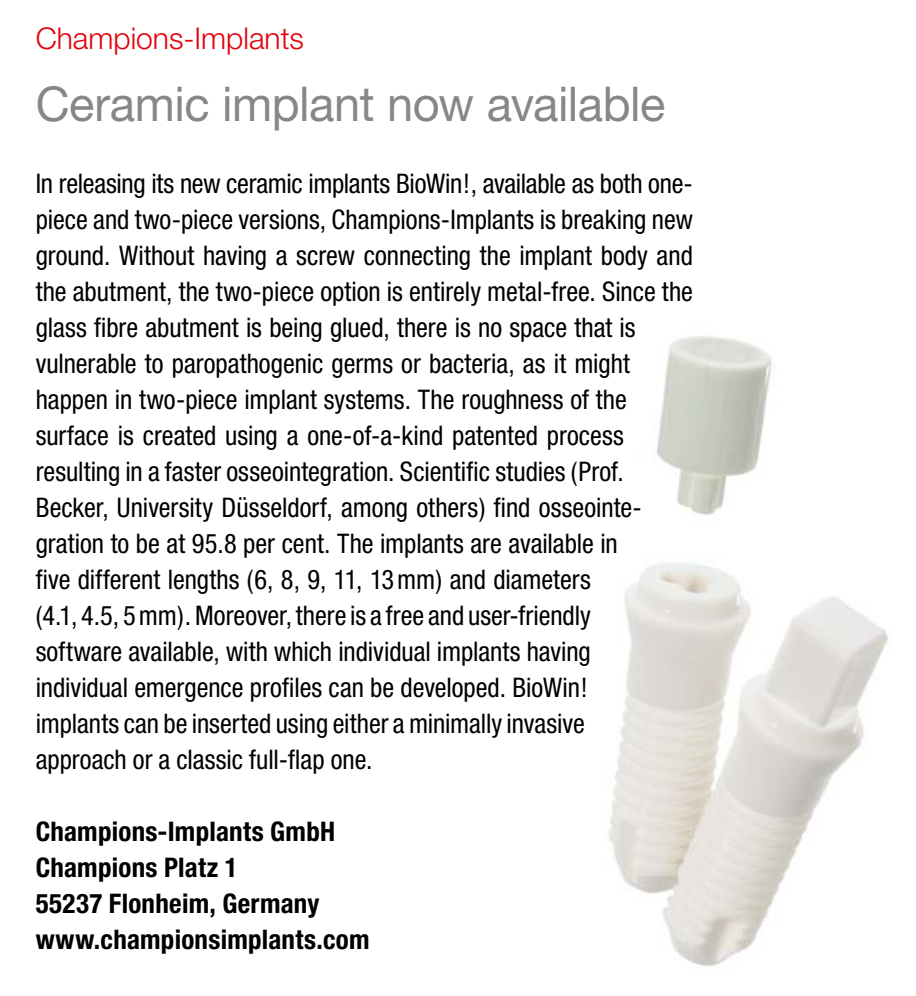
<style>
.page{position:relative;width:916px;height:996px;background:#fff}
.page>*{position:absolute;margin:0;border:0;box-sizing:border-box;transform-origin:0 0}
.t1{font:48px "Helvetica Neue";letter-spacing:-.01em;color:#868786}
.t2{font:300 30px "Helvetica Neue";color:#e3000b}
.t3{font:condensed 27px/36px "Helvetica Neue";color:#000}
.t4{font:700 condensed 27px/36px "Helvetica Neue";letter-spacing:.01em;color:#000}
</style>
<div class="page">
<img style="left:608px;top:336px;width:281px;height:631px">
<p class="t2" style="left:36px;top:20px;width:270px">Champions-Implants</p>
<h1 class="t1" style="left:36px;top:75px;width:631px">Ceramic implant now available</h1>
<p class="t3" style="left:36px;top:165px;width:659px">In releasing its new ceramic implants BioWin!, available as both one&shy;piece and two-piece versions, Champions-Implants is breaking new ground. Without having a screw connecting the implant body and the abutment, the two-piece option is entirely metal-free. Since the glass fibre abutment is being glued, there is no space that is vulnerable to paropathogenic germs or bacteria, as it might happen in two-piece implant systems. The roughness of the surface is created using a one-of-a-kind patented process resulting in a faster osseointegration. Scientific studies (Prof.<br>Becker, University Düsseldorf, among others) find osseointe&shy;gration to be at 95.8 per cent. The implants are available in<br>five different lengths (6, 8, 9, 11, 13mm) and diameters<br>(4.1, 4.5, 5mm). Moreover, there is a free and user-friendly<br>software available, with which individual implants having<br>individual emergence profiles can be developed. BioWin!<br>implants can be inserted using either a minimally invasive<br>approach or a classic full-flap one.</p>
<p class="t4" style="left:36px;top:813px;width:335px">Champions-Implants GmbH<br>Champions Platz 1<br>55237 Flonheim, Germany www.championsimplants.com</p>
</div>
